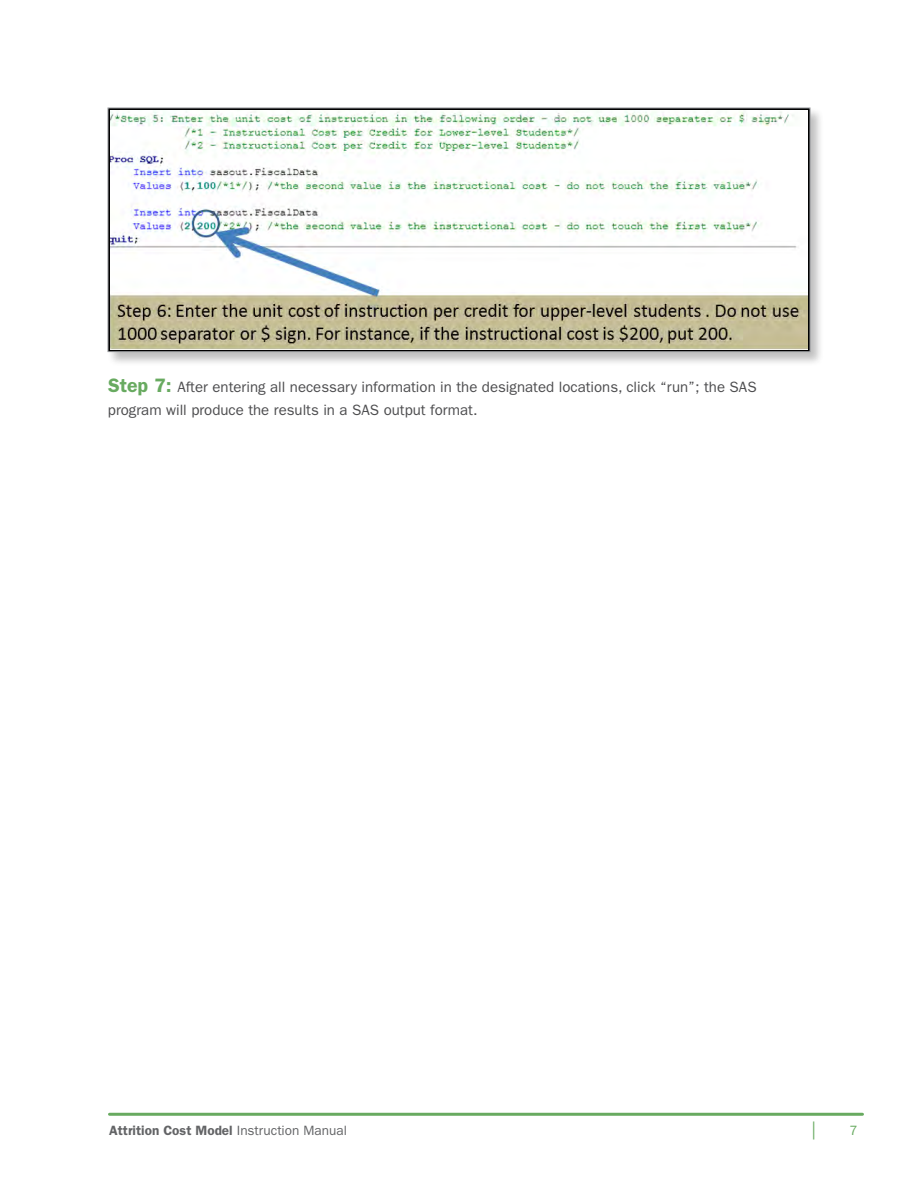
<style>
.page{position:relative;width:918px;height:1188px;background:#fff}
.page>*{position:absolute;margin:0;border:0;box-sizing:border-box;transform-origin:0 0}
.t1{font:18px "ITC Franklin Gothic Std";color:#68aa60}
.t2{font:15px/22.5px "ITC Franklin Gothic Std";color:#4d4d4f}
.t3{font:600 13.5px "ITC Franklin Gothic Std";color:#636466}
.t4{font:13.5px "ITC Franklin Gothic Std";color:#68aa60}
.s1{font-weight:600;font-size:19.5px;color:#68aa60}
.s2{font-weight:400}
</style>
<div class="page">
<hr style="left:110px;top:1113px;width:752px;height:3px;background:#68aa60">
<div style="left:107px;top:107px;width:718px;height:259px;background:#000;opacity:.25"></div>
<img style="left:110px;top:110px;width:698px;height:240px">
<div style="left:108px;top:108px;width:702px;height:244px;border:1px solid #939598"></div>
<p class="t2" style="left:108px;top:376px;width:650px"><span class="s1">Step 7:</span> After entering all necessary information in the designated locations, click “run”; the SAS program will produce the results in a SAS output format.</p>
<p class="t3" style="left:109px;top:1122px;width:239px">Attrition Cost Model <span class="s2">Instruction Manual</span></p>
<p class="t1" style="left:811px;top:1119px;width:6px">|</p>
<p class="t4" style="left:850px;top:1123px;width:10px">7</p>
</div>
